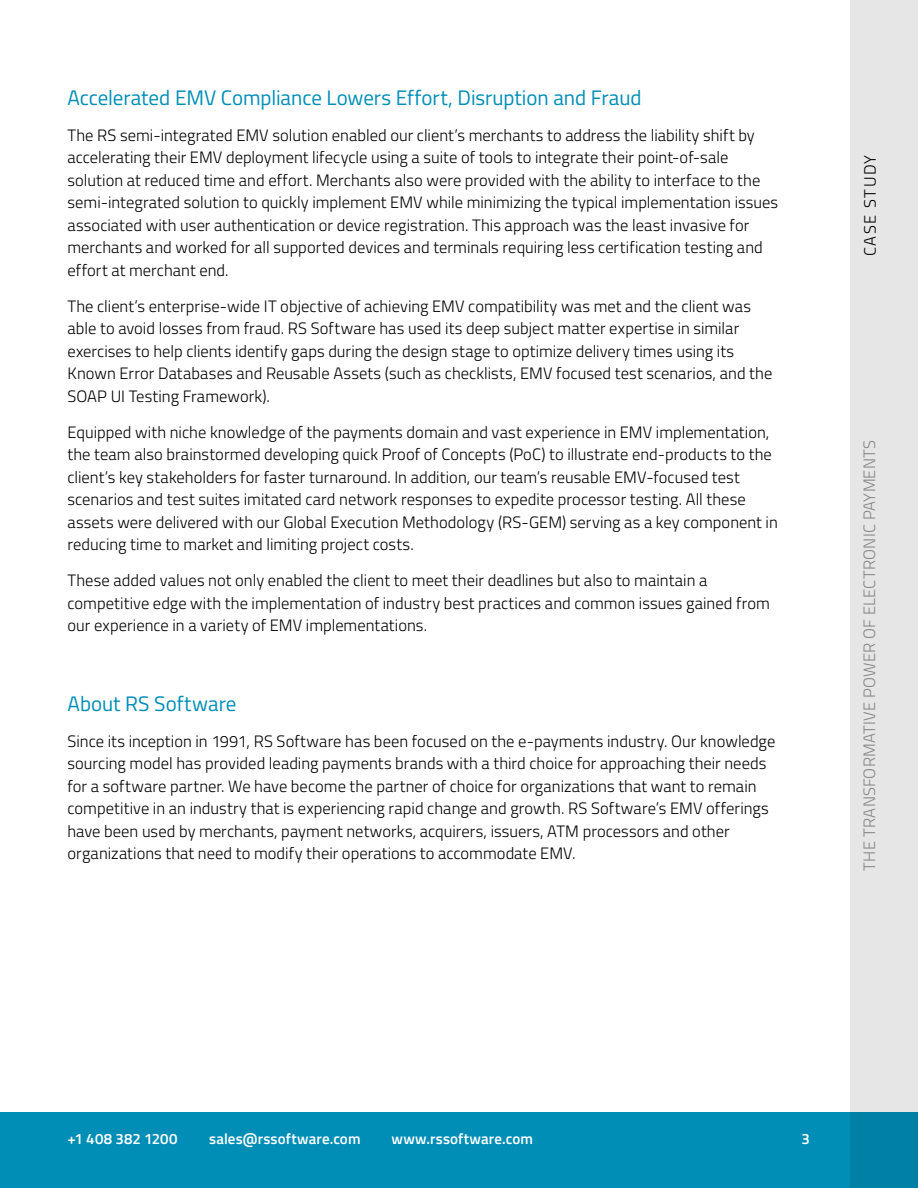
<style>
.page{position:relative;width:918px;height:1188px;background:#fff}
.page>*{position:absolute;margin:0;border:0;box-sizing:border-box;transform-origin:0 0}
.t1{font:21px "Titillium Web";letter-spacing:-.005em;color:#008eb7}
.t2{font:300 16.5px/22.5px "Titillium Web";color:#000}
.t3{font:300 16.5px "Titillium Web";letter-spacing:.01em;color:#939598}
.t4{font:300 16.5px "Titillium Web";letter-spacing:.1em;color:#000}
.t5{font:600 15px "Titillium Web";letter-spacing:.005em;color:#fff}
</style>
<div class="page">
<div style="left:0;top:1112px;width:918px;height:76px;background:#008eb7"></div>
<div style="left:850px;top:0;width:68px;height:1188px;background:#e6e6e6"></div>
<p class="t1" style="left:68px;top:82px;width:576px">Accelerated EMV Compliance Lowers Effort, Disruption and Fraud</p>
<p class="t2" style="left:68px;top:123px;width:712px">The RS semi-integrated EMV solution enabled our client’s merchants to address the liability shift by accelerating their EMV deployment lifecycle using a suite of tools to integrate their point-of-sale solution at reduced time and effort. Merchants also were provided with the ability to interface to the semi-integrated solution to quickly implement EMV while minimizing the typical implementation issues associated with user authentication or device registration. This approach was the least invasive for merchants and worked for all supported devices and terminals requiring less certification testing and effort at merchant end.</p>
<p class="t2" style="left:68px;top:294px;width:706px">The client’s enterprise-wide IT objective of achieving EMV compatibility was met and the client was able to avoid losses from fraud. RS Software has used its deep subject matter expertise in similar exercises to help clients identify gaps during the design stage to optimize delivery times using its Known Error Databases and Reusable Assets (such as checklists, EMV focused test scenarios, and the SOAP UI Testing Framework).</p>
<p class="t2" style="left:68px;top:420px;width:712px">Equipped with niche knowledge of the payments domain and vast experience in EMV implementation, the team also brainstormed developing quick Proof of Concepts (PoC) to illustrate end-products to the client’s key stakeholders for faster turnaround. In addition, our team’s reusable EMV-focused test scenarios and test suites imitated card network responses to expedite processor testing. All these assets were delivered with our Global Execution Methodology (RS-GEM) serving as a key component in reducing time to market and limiting project costs.</p>
<p class="t2" style="left:68px;top:569px;width:704px">These added values not only enabled the client to meet their deadlines but also to maintain a competitive edge with the implementation of industry best practices and common issues gained from our experience in a variety of EMV implementations.</p>
<p class="t1" style="left:68px;top:688px;width:171px">About RS Software</p>
<p class="t2" style="left:68px;top:729px;width:709px">Since its inception in 1991, RS Software has been focused on the e-payments industry. Our knowledge sourcing model has provided leading payments brands with a third choice for approaching their needs for a software partner. We have become the partner of choice for organizations that want to remain competitive in an industry that is experiencing rapid change and growth. RS Software’s EMV offerings have been used by merchants, payment networks, acquirers, issuers, ATM processors and other organizations that need to modify their operations to accommodate EMV.</p>
<p class="t4" style="left:858px;top:256px;width:103px;rotate:-90deg">CASE STUDY</p>
<p class="t3" style="left:857px;top:871px;width:432px;rotate:-90deg">THE TRANSFORMATIVE POWER OF ELECTRONIC PAYMENTS</p>
<p class="t5" style="left:68px;top:1128px;width:111px">+1 408 382 1200</p>
<p class="t5" style="left:209px;top:1128px;width:153px">sales@rssoftware.com</p>
<p class="t5" style="left:392px;top:1128px;width:143px">www.rssoftware.com</p>
<p class="t5" style="left:802px;top:1128px;width:10px">3</p>
</div>
